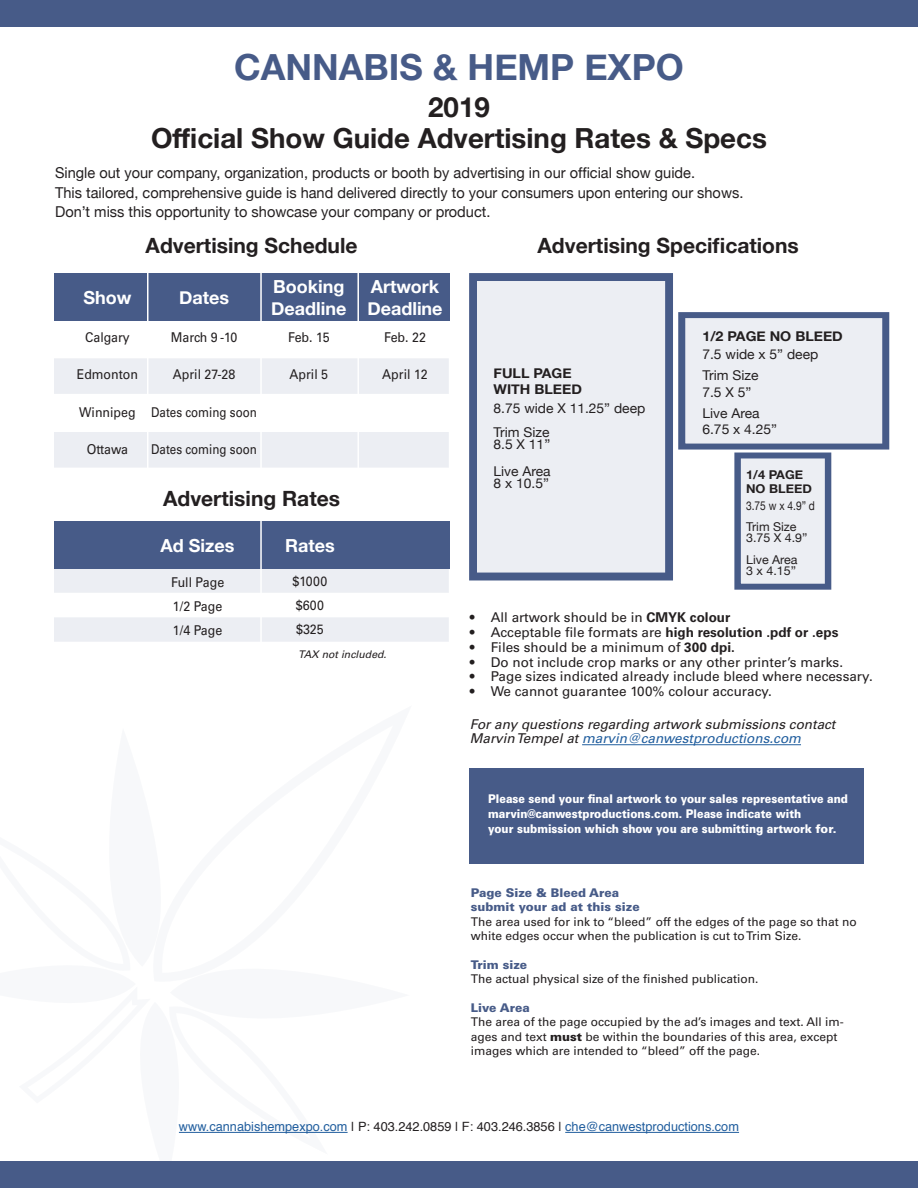
<style>
.page{position:relative;width:918px;height:1188px;background:#fff}
.page>*{position:absolute;margin:0;border:0;box-sizing:border-box;transform-origin:0 0}
.t1{font:700 36px "Helvetica Neue";color:#475b88}
.t2{font:700 27.75px "Helvetica Neue";color:#231f20}
.t3{font:700 21px "Helvetica Neue";color:#231f20}
.t4{font:700 18px/22.5px "Helvetica Neue";color:#fff}
.t5{font:15px/19.5px "Helvetica Neue";color:#231f20}
.t6{font:13.5px "Univers";color:#231f20}
.t7{font:13.5px/24px "Univers";color:#231f20;scale:.92 1}
.t8{font:13.5px/21px "Helvetica Neue";color:#231f20}
.t9{font:italic 13.5px/14.7px "Univers";color:#231f20}
.t10{font:700 13.5px/15.8px "Helvetica Neue";color:#231f20;scale:1.06 1}
.t11{font:13.5px "Univers";color:#231f20;scale:.86 1}
.t12{font:12.75px "Helvetica";color:#215e9e}
.t13{font:12.15px/21.6px "Helvetica Neue";color:#231f20}
.t14{font:12.15px/21.6px "Helvetica Neue";color:#231f20;scale:.84 1}
.t15{font:700 12.15px/13.5px "Helvetica Neue";color:#231f20;scale:1.06 1}
.t16{font:12px/14.4px "Univers";color:#231f20}
.t17{font:900 12px/15px "Univers";color:#fff;scale:.89 1}
.t18{font:900 12px/14.4px "Univers";color:#475b88}
.t19{font:italic 10.5px "Univers";color:#231f20}
.s1{font-weight:700}
.s2{color:#215e9e}
.s3{font-weight:900}
.s4{color:#231f20}
</style>
<div class="page">
<div style="left:54px;top:432px;width:395px;height:36px;background:#eceef3"></div>
<svg style="left:54px;top:569px;width:395px;height:73px"></svg>
<div style="left:54px;top:521px;width:395px;height:48px;background:#475b88"></div>
<div style="left:54px;top:273px;width:395px;height:48px;background:#475b88"></div>
<div style="left:54px;top:358px;width:395px;height:36px;background:#eceef3"></div>
<svg style="left:469px;top:273px;width:204px;height:307px;background:#d8dce6"></svg>
<svg style="left:678px;top:312px;width:211px;height:278px"></svg>
<div style="left:469px;top:768px;width:395px;height:96px;background:#475b88"></div>
<hr style="left:582px;top:744px;width:219px;height:1px;background:#215e9e">
<div style="left:0;top:1161px;width:918px;height:27px;background:#475b88"></div>
<div style="left:0;top:0;width:918px;height:27px;background:#475b88"></div>
<hr style="left:147px;top:266px;width:1px;height:215px;background:#fff">
<hr style="left:260px;top:266px;width:2px;height:215px;background:#fff">
<hr style="left:357px;top:266px;width:2px;height:215px;background:#fff">
<hr style="left:260px;top:516px;width:2px;height:137px;background:#fff">
<hr style="left:179px;top:1132px;width:169px;height:1px;background:#215e9e">
<hr style="left:565px;top:1132px;width:174px;height:1px;background:#215e9e">
<h1 class="t1" style="left:234px;top:39px;width:451px">CANNABIS &amp; HEMP EXPO</h1>
<h2 class="t2" style="left:428px;top:85px;width:63px">2019</h2>
<h2 class="t2" style="left:151px;top:117px;width:617px">Official Show Guide Advertising Rates &amp; Specs</h2>
<p class="t5" style="left:55px;top:164px;width:690px">Single out your company, organization, products or booth by advertising in our official show guide.<br>This tailored, comprehensive guide is hand delivered directly to your consumers upon entering our shows.<br>Don’t miss this opportunity to showcase your company or product.</p>
<h3 class="t3" style="left:146px;top:229px;width:213px">Advertising Schedule</h3>
<h3 class="t3" style="left:538px;top:229px;width:263px">Advertising Specifications</h3>
<h3 class="t4" style="left:83px;top:287px;width:50px">Show</h3>
<p class="t7" style="left:85px;top:325px;width:50px">Calgary</p>
<p class="t7" style="left:77px;top:362px;width:68px">Edmonton</p>
<p class="t7" style="left:79px;top:400px;width:63px">Winnipeg</p>
<p class="t7" style="left:87px;top:438px;width:47px">Ottawa</p>
<h3 class="t4" style="left:179px;top:287px;width:52px">Dates</h3>
<p class="t7" style="left:171px;top:325px;width:74px">March 9 -10</p>
<p class="t7" style="left:173px;top:362px;width:70px">April 27-28</p>
<p class="t11" style="left:151px;top:404px;width:124px">Dates coming soon</p>
<p class="t11" style="left:151px;top:441px;width:124px">Dates coming soon</p>
<h3 class="t4" style="left:271px;top:276px;width:77px">Booking<br>Deadline</h3>
<p class="t7" style="left:288px;top:325px;width:47px">Feb. 15</p>
<p class="t7" style="left:290px;top:362px;width:44px">April 5</p>
<h3 class="t4" style="left:367px;top:276px;width:77px">Artwork<br>Deadline</h3>
<p class="t7" style="left:384px;top:325px;width:47px">Feb. 22</p>
<p class="t7" style="left:382px;top:362px;width:51px">April 12</p>
<h3 class="t3" style="left:163px;top:483px;width:178px">Advertising Rates</h3>
<h3 class="t4" style="left:161px;top:535px;width:75px">Ad Sizes</h3>
<p class="t7" style="left:171px;top:571px;width:59px">Full Page<br>1/2 Page<br>1/4 Page</p>
<h3 class="t4" style="left:285px;top:535px;width:51px">Rates</h3>
<p class="t7" style="left:293px;top:569px;width:39px">$1000 $600 $325</p>
<p class="t19" style="left:298px;top:648px;width:90px">TAX not included.</p>
<p class="t10" style="left:494px;top:366px;width:85px">FULL PAGE<br>WITH BLEED</p>
<p class="t8" style="left:494px;top:397px;width:153px;line-height:24px">8.75 wide X 11.25” deep<br>Trim Size</p>
<p class="t8" style="left:494px;top:431px;width:59px;line-height:27px">8.5 X 11”<br>Live Area</p>
<p class="t8" style="left:494px;top:473px;width:57px">8 x 10.5”</p>
<p class="t10" style="left:702px;top:328px;width:134px">1/2 PAGE NO BLEED</p>
<p class="t8" style="left:702px;top:345px;width:117px">7.5 wide x 5” deep<br>Trim Size</p>
<p class="t8" style="left:702px;top:382px;width:59px">7.5 X 5”<br>Live Area</p>
<p class="t8" style="left:702px;top:420px;width:76px">6.75 x 4.25”</p>
<p class="t15" style="left:746px;top:469px;width:64px">1/4 PAGE<br>NO BLEED</p>
<p class="t14" style="left:746px;top:495px;width:83px">3.75 w x 4.9” d<br>Trim Size</p>
<p class="t13" style="left:746px;top:528px;width:63px">3.75 X 4.9”<br>Live Area</p>
<p class="t13" style="left:746px;top:560px;width:51px">3 x 4.15”</p>
<p class="t6" style="left:470px;top:610px;width:262px">• All artwork should be in <span class="s1">CMYK colour</span></p>
<p class="t6" style="left:470px;top:624px;width:370px">• Acceptable file formats are <span class="s1">high resolution .pdf or .eps</span></p>
<p class="t6" style="left:470px;top:639px;width:267px">• Files should be a minimum of <span class="s1">300 dpi.</span></p>
<p class="t6" style="left:470px;top:654px;width:375px">• Do not include crop marks or any other printer’s marks.</p>
<p class="t6" style="left:470px;top:669px;width:404px">• Page sizes indicated already include bleed where necessary.</p>
<p class="t6" style="left:470px;top:683px;width:304px">• We cannot guarantee 100% colour accuracy.</p>
<p class="t9" style="left:470px;top:717px;width:367px">For any questions regarding artwork submissions contact<br>Marvin Tempel at <span class="s2">marvin@canwestproductions.com</span></p>
<p class="t17" style="left:488px;top:791px;width:406px">Please send your final artwork to your sales representative and marvin@canwestproductions.com. Please indicate with<br>your submission which show you are submitting artwork for.</p>
<p class="t18" style="left:471px;top:885px;width:170px">Page Size &amp; Bleed Area submit your ad at this size</p>
<p class="t16" style="left:471px;top:914px;width:387px">The area used for ink to “bleed” off the edges of the page so that no white edges occur when the publication is cut to Trim Size.</p>
<p class="t18" style="left:471px;top:957px;width:58px">Trim size</p>
<p class="t16" style="left:471px;top:972px;width:289px">The actual physical size of the finished publication.</p>
<p class="t18" style="left:471px;top:1000px;width:60px">Live Area</p>
<p class="t16" style="left:471px;top:1015px;width:374px">The area of the page occupied by the ad’s images and text. All im&shy;ages and text <span class="s3">must</span> be within the boundaries of this area, except images which are intended to “bleed” off the page.</p>
<p class="t12" style="left:179px;top:1117px;width:562px">www.cannabishempexpo.com <span class="s4">| P: 403.242.0859 | F: 403.246.3856 |</span> che@canwestproductions.com</p>
</div>
